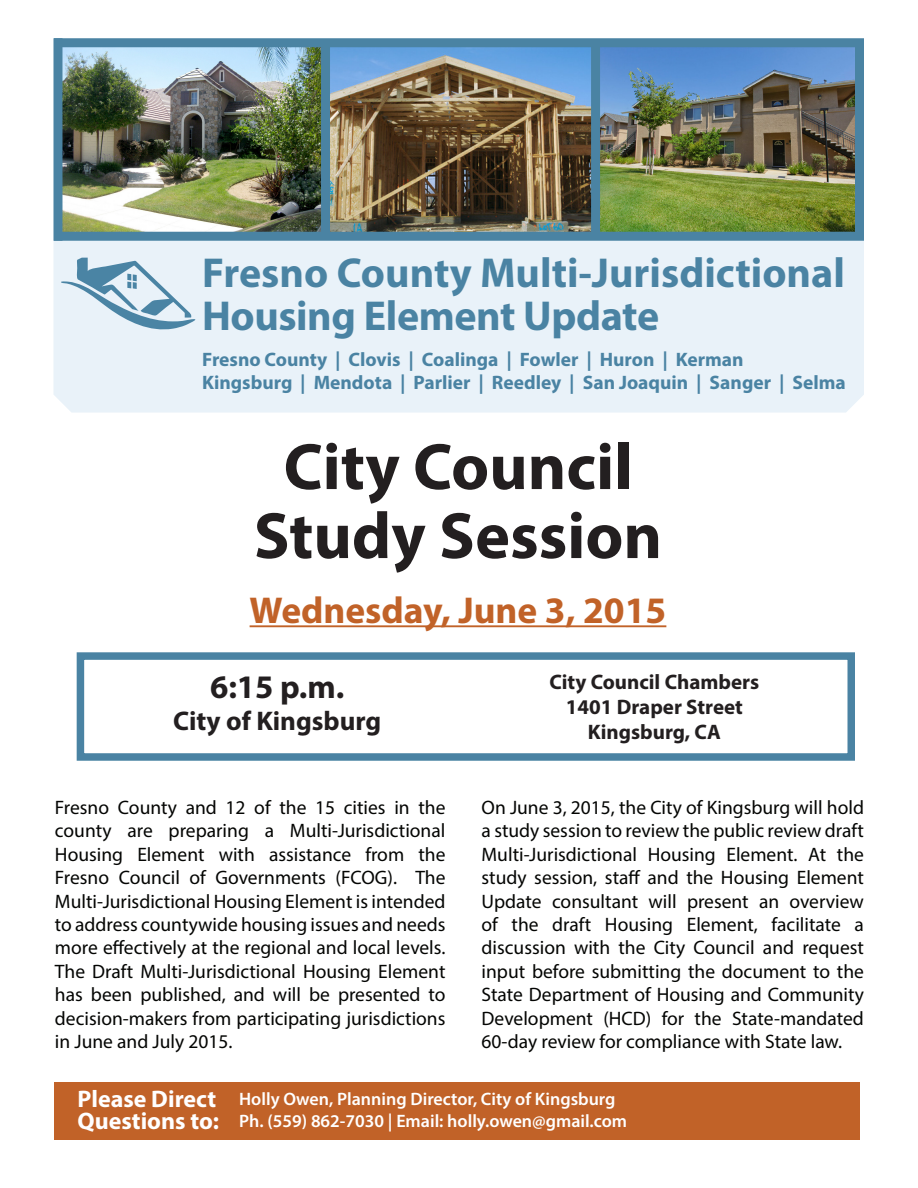
<style>
.page{position:relative;width:918px;height:1188px;background:#fff}
.page>*{position:absolute;margin:0;border:0;box-sizing:border-box;transform-origin:0 0}
.t1{font:700 66px/69px "Myriad Pro";color:#231f20;text-align:center}
.t2{font:700 42px "Myriad Pro";color:#4a83a3}
.t3{font:700 37.5px "Myriad Pro";color:#c16228}
.t4{font:700 33px "Myriad Pro";color:#231f20}
.t5{font:700 27px "Myriad Pro";color:#231f20}
.t6{font:700 24px/22.5px "Myriad Pro";color:#fff}
.t7{font:700 21px "Myriad Pro";color:#231f20}
.t8{font:19.5px/23.4px "Myriad Pro";color:#040503;text-align:justify}
.t9{font:700 19.5px "Myriad Pro";color:#4a83a3}
.t10{font:600 18px "Myriad Pro";color:#fff}
</style>
<div class="page">
<hr style="left:250px;top:625px;width:416px;height:2px;background:#c16228">
<div style="left:53px;top:241px;width:811px;height:172px;background:#e9f2f9"></div>
<div style="left:54px;top:1083px;width:806px;height:57px;background:#c16228"></div>
<div style="left:77px;top:652px;width:778px;height:109px;border:8px solid #4a83a3"></div>
<img style="left:62px;top:47px;width:259px;height:185px">
<img style="left:330px;top:47px;width:261px;height:185px">
<img style="left:600px;top:47px;width:255px;height:185px">
<div style="left:54px;top:232px;width:810px;height:9px;background:#4a83a3"></div>
<div style="left:321px;top:45px;width:9px;height:190px;background:#4a83a3"></div>
<div style="left:591px;top:45px;width:9px;height:192px;background:#4a83a3"></div>
<div style="left:54px;top:38px;width:810px;height:9px;background:#4a83a3"></div>
<div style="left:53px;top:38px;width:9px;height:203px;background:#4a83a3"></div>
<div style="left:855px;top:42px;width:9px;height:197px;background:#4a83a3"></div>
<svg style="left:61px;top:258px;width:135px;height:74px;background:#bdd3e1"></svg>
<p class="t2" style="left:202px;top:245px;width:644px">Fresno County Multi-Jurisdictional</p>
<p class="t2" style="left:202px;top:289px;width:459px">Housing Element Update</p>
<p class="t9" style="left:202px;top:347px;width:543px">Fresno County | Clovis | Coalinga | Fowler | Huron | Kerman</p>
<p class="t9" style="left:202px;top:369px;width:645px">Kingsburg | Mendota | Parlier | Reedley | San Joaquin | Sanger | Selma</p>
<p class="t1" style="left:254px;top:430px;width:410px">City Council<br>Study Session</p>
<p class="t3" style="left:250px;top:585px;width:418px">Wednesday, June 3, 2015</p>
<p class="t4" style="left:210px;top:665px;width:136px">6:15 p.m.</p>
<p class="t5" style="left:173px;top:704px;width:210px">City of Kingsburg</p>
<p class="t7" style="left:549px;top:668px;width:211px">City Council Chambers</p>
<p class="t7" style="left:566px;top:694px;width:178px">1401 Draper Street</p>
<p class="t7" style="left:588px;top:719px;width:135px">Kingsburg, CA</p>
<p class="t8" style="left:55px;top:795px;width:392px">Fresno County and 12 of the 15 cities in the county are preparing a Multi-Jurisdictional Housing Element with assistance from the Fresno Council of Governments (FCOG). The Multi-Jurisdictional Housing Element is intended to address countywide housing issues and needs more effectively at the regional and local levels.<br>The Draft Multi-Jurisdictional Housing Element has been published, and will be presented to decision-makers from participating jurisdictions in June and July 2015.</p>
<p class="t8" style="left:482px;top:795px;width:384px">On June 3, 2015, the City of Kingsburg will hold a study session to review the public review draft Multi-Jurisdictional Housing Element. At the study session, staff and the Housing Element Update consultant will present an overview of the draft Housing Element, facilitate a discussion with the City Council and request input before submitting the document to the State Department of Housing and Community Development (HCD) for the State-mandated 60-day review for compliance with State law.</p>
<p class="t6" style="left:77px;top:1086px;width:143px">Please Direct<br>Questions to:</p>
<p class="t10" style="left:239px;top:1087px;width:378px">Holly Owen, Planning Director, City of Kingsburg</p>
<p class="t10" style="left:239px;top:1109px;width:389px">Ph. (559) 862-7030 | Email: holly.owen@gmail.com</p>
</div>
